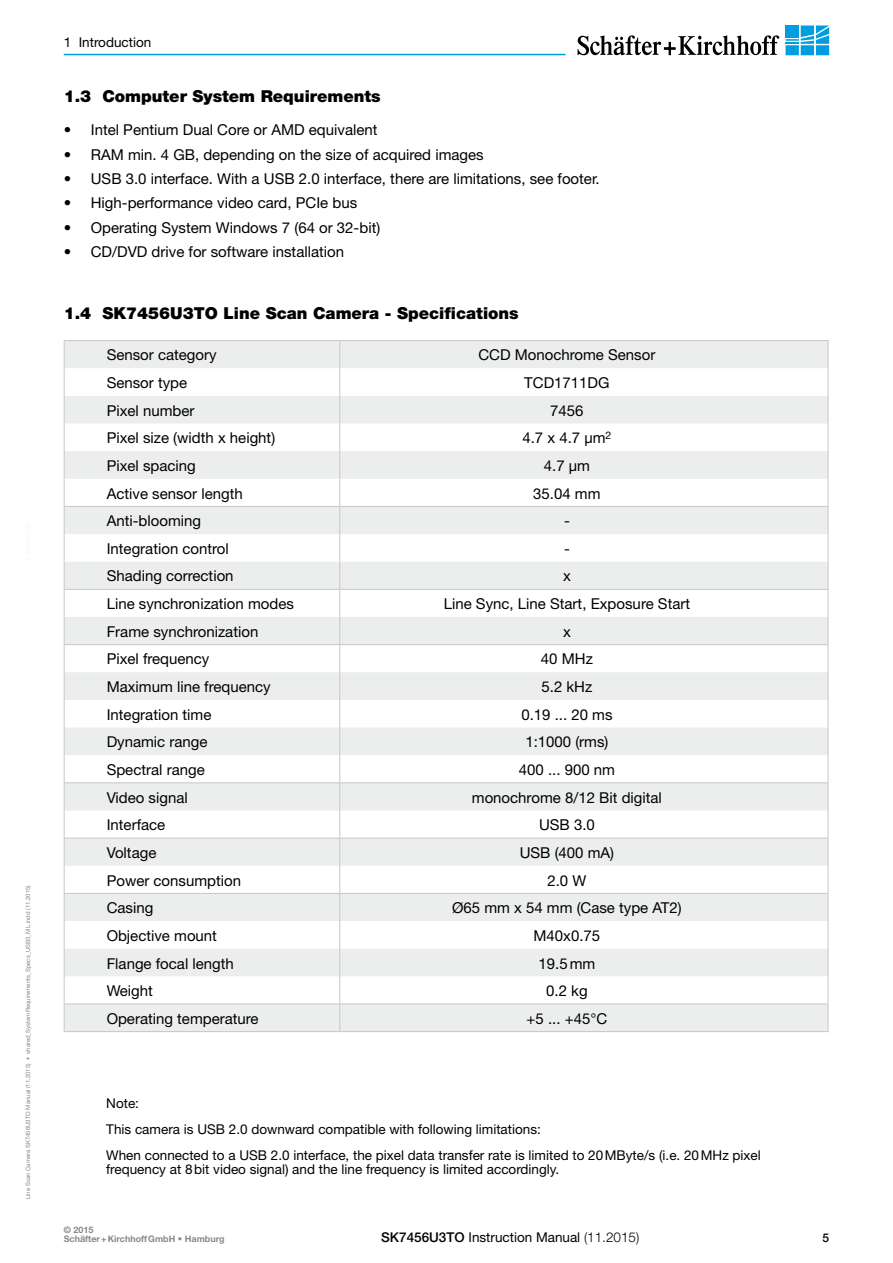
<style>
.page{position:relative;width:893px;height:1263px;background:#fff}
.page>*{position:absolute;margin:0;border:0;box-sizing:border-box;transform-origin:0 0}
.t1{font:900 16.5px "Helvetica Neue";color:#000}
.t2{font:15px "Helvetica Neue";color:#000}
.t3{font:13.5px/26.2px "Helvetica Neue";color:#000}
.t4{font:500 12px "Helvetica Neue";color:#000}
.t5{font:700 9px/9px "Helvetica Neue";color:#87888a}
.t6{font:6px "Helvetica Neue";color:#87888a}
.s1{font-weight:400}
.s2{font-weight:500}
.s3{font-weight:300}
</style>
<div class="page">
<hr style="left:64px;top:54px;width:502px;height:1px;background:#009ee0">
<svg style="left:800px;top:45px;width:16px;height:10px"></svg>
<div style="left:786px;top:45px;width:13px;height:10px;background:#009ee0"></div>
<div style="left:801px;top:45px;width:13px;height:10px;background:#009ee0"></div>
<div style="left:816px;top:45px;width:13px;height:10px;background:#009ee0"></div>
<svg style="left:786px;top:26px;width:43px;height:18px"></svg>
<svg style="left:577px;top:35px;width:202px;height:20px"></svg>
<svg style="left:65px;top:341px;width:763px;height:690px;fill:#eceded"></svg>
<hr style="left:64px;top:1031px;width:276px;height:1px;background:#c7c7c6">
<hr style="left:340px;top:1031px;width:488px;height:1px;background:#c7c7c6">
<hr style="left:64px;top:340px;width:276px;height:1px;background:#c7c7c6">
<hr style="left:340px;top:340px;width:488px;height:1px;background:#c7c7c6">
<hr style="left:64px;top:506px;width:276px;height:1px;background:#c7c7c6">
<hr style="left:340px;top:506px;width:488px;height:1px;background:#c7c7c6">
<hr style="left:64px;top:589px;width:276px;height:1px;background:#c7c7c6">
<hr style="left:340px;top:589px;width:488px;height:1px;background:#c7c7c6">
<hr style="left:65px;top:644px;width:275px;height:1px;background:#c6c7c8">
<hr style="left:340px;top:644px;width:488px;height:1px;background:#c6c7c8">
<hr style="left:64px;top:782px;width:276px;height:1px;background:#c7c7c6">
<hr style="left:340px;top:782px;width:488px;height:1px;background:#c7c7c6">
<svg style="left:339px;top:341px;width:1px;height:690px"></svg>
<hr style="left:64px;top:838px;width:276px;height:1px;background:#c7c7c6">
<hr style="left:340px;top:838px;width:488px;height:1px;background:#c7c7c6">
<hr style="left:64px;top:893px;width:276px;height:1px;background:#c7c7c6">
<hr style="left:340px;top:893px;width:488px;height:1px;background:#c7c7c6">
<svg style="left:64px;top:341px;width:1px;height:690px"></svg>
<svg style="left:828px;top:341px;width:1px;height:690px"></svg>
<hr style="left:64px;top:1003px;width:276px;height:1px;background:#c7c7c6">
<hr style="left:340px;top:1003px;width:488px;height:1px;background:#c7c7c6">
<p class="t6" style="left:25px;top:1199px;width:316px;rotate:-90deg">Line Scan Camera SK7456U3TO Manual (11.2015) • shared_SystemRequirements_Specs_USB3_ML.indd (11.2015)</p>
<p class="t3" style="left:64px;top:29px;width:89px">1 Introduction</p>
<p class="t1" style="left:64px;top:86px;width:318px">1.3 Computer System Requirements</p>
<p class="t2" style="left:64px;top:121px;width:315px">• Intel Pentium Dual Core or AMD equivalent</p>
<p class="t2" style="left:64px;top:145px;width:421px">• RAM min. 4 GB, depending on the size of acquired images</p>
<p class="t2" style="left:64px;top:170px;width:537px">• USB 3.0 interface. With a USB 2.0 interface, there are limitations, see footer.</p>
<p class="t2" style="left:64px;top:194px;width:295px">• High-performance video card, PCIe bus</p>
<p class="t2" style="left:64px;top:218px;width:318px">• Operating System Windows 7 (64 or 32-bit)</p>
<p class="t2" style="left:64px;top:243px;width:282px">• CD/DVD drive for software installation</p>
<p class="t1" style="left:64px;top:303px;width:456px">1.4 SK7456U3TO Line Scan Camera - Specifications</p>
<p class="t2" style="left:107px;top:346px;width:111px">Sensor category</p>
<p class="t2" style="left:478px;top:346px;width:178px">CCD Monochrome Sensor</p>
<p class="t2" style="left:107px;top:374px;width:82px">Sensor type</p>
<p class="t2" style="left:524px;top:374px;width:87px">TCD1711DG</p>
<p class="t2" style="left:107px;top:401px;width:89px">Pixel number</p>
<p class="t2" style="left:550px;top:401px;width:35px">7456</p>
<p class="t2" style="left:107px;top:429px;width:170px">Pixel size (width x height)</p>
<p class="t2" style="left:522px;top:429px;width:90px">4.7 x 4.7 µm<sup>2</sup></p>
<p class="t2" style="left:107px;top:457px;width:91px">Pixel spacing</p>
<p class="t2" style="left:544px;top:457px;width:48px">4.7 µm</p>
<p class="t2" style="left:107px;top:484px;width:138px">Active sensor length</p>
<p class="t2" style="left:533px;top:484px;width:69px">35.04 mm</p>
<p class="t2" style="left:107px;top:512px;width:96px">Anti-blooming</p>
<p class="t2" style="left:564px;top:512px;width:7px">-</p>
<p class="t2" style="left:107px;top:539px;width:124px">Integration control</p>
<p class="t2" style="left:564px;top:539px;width:7px">-</p>
<p class="t2" style="left:107px;top:567px;width:128px">Shading correction</p>
<p class="t2" style="left:563px;top:567px;width:9px">x</p>
<p class="t2" style="left:107px;top:595px;width:189px">Line synchronization modes</p>
<p class="t2" style="left:444px;top:595px;width:248px">Line Sync, Line Start, Exposure Start</p>
<p class="t2" style="left:107px;top:622px;width:153px">Frame synchronization</p>
<p class="t2" style="left:563px;top:622px;width:9px">x</p>
<p class="t2" style="left:107px;top:650px;width:104px">Pixel frequency</p>
<p class="t2" style="left:541px;top:650px;width:53px">40 MHz</p>
<p class="t2" style="left:107px;top:678px;width:165px">Maximum line frequency</p>
<p class="t2" style="left:541px;top:678px;width:52px">5.2 kHz</p>
<p class="t2" style="left:107px;top:705px;width:106px">Integration time</p>
<p class="t2" style="left:521px;top:705px;width:93px">0.19 ... 20 ms</p>
<p class="t2" style="left:107px;top:733px;width:102px">Dynamic range</p>
<p class="t2" style="left:525px;top:733px;width:85px">1:1000 (rms)</p>
<p class="t2" style="left:107px;top:761px;width:100px">Spectral range</p>
<p class="t2" style="left:519px;top:761px;width:98px">400 ... 900 nm</p>
<p class="t2" style="left:107px;top:788px;width:83px">Video signal</p>
<p class="t2" style="left:472px;top:788px;width:192px">monochrome 8/12 Bit digital</p>
<p class="t2" style="left:107px;top:816px;width:60px">Interface</p>
<p class="t2" style="left:539px;top:816px;width:57px">USB 3.0</p>
<p class="t2" style="left:107px;top:844px;width:51px">Voltage</p>
<p class="t2" style="left:520px;top:844px;width:96px">USB (400 mA)</p>
<p class="t2" style="left:107px;top:871px;width:136px">Power consumption</p>
<p class="t2" style="left:547px;top:871px;width:40px">2.0 W</p>
<p class="t2" style="left:107px;top:899px;width:48px">Casing</p>
<p class="t2" style="left:452px;top:899px;width:231px">Ø65 mm x 54 mm (Case type AT2)</p>
<p class="t2" style="left:107px;top:927px;width:112px">Objective mount</p>
<p class="t2" style="left:534px;top:927px;width:68px">M40x0.75</p>
<p class="t2" style="left:107px;top:954px;width:129px">Flange focal length</p>
<p class="t2" style="left:539px;top:954px;width:58px">19.5mm</p>
<p class="t2" style="left:107px;top:982px;width:48px">Weight</p>
<p class="t2" style="left:546px;top:982px;width:43px">0.2 kg</p>
<p class="t2" style="left:107px;top:1009px;width:153px">Operating temperature</p>
<p class="t2" style="left:527px;top:1009px;width:82px">+5 ... +45°C</p>
<p class="t3" style="left:106px;top:1090px;width:656px">Note:<br>This camera is USB 2.0 downward compatible with following limitations:<br>When connected to a USB 2.0 interface, the pixel data transfer rate is limited to 20MByte/s (i.e. 20MHz pixel</p>
<p class="t3" style="left:106px;top:1156px;width:455px">frequency at 8bit video signal) and the line frequency is limited accordingly.</p>
<p class="t5" style="left:64px;top:1225px;width:162px">© 2015<br>Schäfter+KirchhoffGmbH <span class="s1">•</span> Hamburg</p>
<p class="t3" style="left:381px;top:1223px;width:260px"><span class="s2">SK7456U3TO</span> Instruction Manual <span class="s3">(11.2015)</span></p>
<p class="t4" style="left:822px;top:1230px;width:8px">5</p>
</div>
